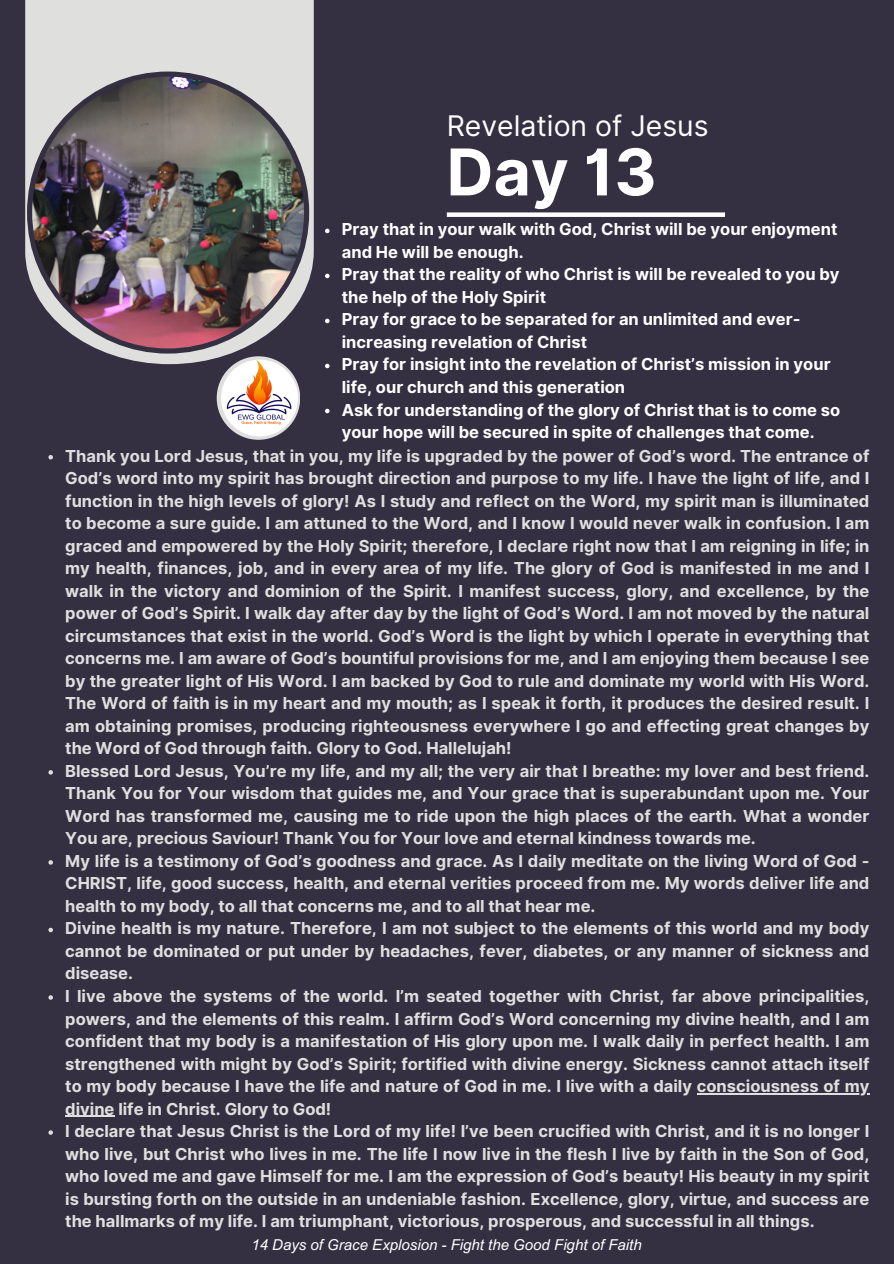
<style>
.page{position:relative;width:894px;height:1264px;background:#fff}
.page>*{position:absolute;margin:0;border:0;box-sizing:border-box;transform-origin:0 0}
.t1{font:700 64.5px "Inter";color:#fff}
.t2{font:28.35px "Inter";color:#fff}
.t3{font:700 16.5px/22.5px "Inter";color:#dfdfde;text-align:justify}
.t4{font:700 16.5px/22.5px "Inter";color:#fff}
.t5{font:italic 15px "Arial MT Pro";color:#fff}
</style>
<div class="page">
<div style="left:0;top:0;width:893px;height:1263px;background:#352f42"></div>
<svg style="left:25px;top:0;width:289px;height:364px;background:#cccccd"></svg>
<div style="left:446px;top:212px;width:278px;height:5px;background:#fff"></div>
<img style="left:27px;top:71px;width:282px;height:282px">
<svg style="left:48px;top:455px;width:5px;height:4px"></svg>
<svg style="left:48px;top:770px;width:5px;height:4px"></svg>
<svg style="left:48px;top:860px;width:5px;height:4px"></svg>
<svg style="left:48px;top:927px;width:5px;height:5px"></svg>
<svg style="left:48px;top:995px;width:5px;height:4px"></svg>
<hr style="left:696px;top:1093px;width:173px;height:1px;background:#dfdfde">
<hr style="left:65px;top:1115px;width:49px;height:1px;background:#dfdfde">
<svg style="left:48px;top:1130px;width:5px;height:4px"></svg>
<svg style="left:217px;top:356px;width:83px;height:84px"></svg>
<img style="left:221px;top:359px;width:77px;height:77px;border-radius:50%">
<svg style="left:325px;top:229px;width:4px;height:4px"></svg>
<svg style="left:325px;top:274px;width:4px;height:4px"></svg>
<svg style="left:325px;top:319px;width:4px;height:4px"></svg>
<svg style="left:325px;top:364px;width:4px;height:4px"></svg>
<svg style="left:325px;top:409px;width:4px;height:4px"></svg>
<p class="t2" style="left:446px;top:109px;width:263px">Revelation of Jesus</p>
<p class="t1" style="left:446px;top:133px;width:211px">Day 13</p>
<p class="t4" style="left:342px;top:218px;width:497px">Pray that in your walk with God, Christ will be your enjoyment and He will be enough.</p>
<p class="t4" style="left:342px;top:263px;width:499px">Pray that the reality of who Christ is will be revealed to you by the help of the Holy Spirit</p>
<p class="t4" style="left:342px;top:308px;width:460px">Pray for grace to be separated for an unlimited and ever&shy;increasing revelation of Christ</p>
<p class="t4" style="left:342px;top:353px;width:490px">Pray for insight into the revelation of Christ’s mission in your life, our church and this generation</p>
<p class="t4" style="left:342px;top:398px;width:500px">Ask for understanding of the glory of Christ that is to come so your hope will be secured in spite of challenges that come.</p>
<p class="t3" style="left:65px;top:444px;width:805px">Thank you Lord Jesus, that in you, my life is upgraded by the power of God’s word. The entrance of God’s word into my spirit has brought direction and purpose to my life. I have the light of life, and I function in the high levels of glory! As I study and reflect on the Word, my spirit man is illuminated to become a sure guide. I am attuned to the Word, and I know I would never walk in confusion. I am graced and empowered by the Holy Spirit; therefore, I declare right now that I am reigning in life; in my health, finances, job, and in every area of my life. The glory of God is manifested in me and I walk in the victory and dominion of the Spirit. I manifest success, glory, and excellence, by the power of God’s Spirit. I walk day after day by the light of God’s Word. I am not moved by the natural circumstances that exist in the world. God’s Word is the light by which I operate in everything that concerns me. I am aware of God’s bountiful provisions for me, and I am enjoying them because I see by the greater light of His Word. I am backed by God to rule and dominate my world with His Word.<br>The Word of faith is in my heart and my mouth; as I speak it forth, it produces the desired result. I am obtaining promises, producing righteousness everywhere I go and effecting great changes by the Word of God through faith. Glory to God. Hallelujah!</p>
<h2 class="t3" style="left:65px;top:759px;width:805px">Blessed Lord Jesus, You’re my life, and my all; the very air that I breathe: my lover and best friend.<br>Thank You for Your wisdom that guides me, and Your grace that is superabundant upon me. Your Word has transformed me, causing me to ride upon the high places of the earth. What a wonder You are, precious Saviour! Thank You for Your love and eternal kindness towards me.</h2>
<h1 class="t3" style="left:65px;top:849px;width:805px">My life is a testimony of God’s goodness and grace. As I daily meditate on the living Word of God - CHRIST, life, good success, health, and eternal verities proceed from me. My words deliver life and health to my body, to all that concerns me, and to all that hear me.</h1>
<p class="t3" style="left:65px;top:917px;width:805px">Divine health is my nature. Therefore, I am not subject to the elements of this world and my body cannot be dominated or put under by headaches, fever, diabetes, or any manner of sickness and disease.</p>
<p class="t3" style="left:65px;top:984px;width:805px">I live above the systems of the world. I’m seated together with Christ, far above principalities, powers, and the elements of this realm. I affirm God’s Word concerning my divine health, and I am confident that my body is a manifestation of His glory upon me. I walk daily in perfect health. I am strengthened with might by God’s Spirit; fortified with divine energy. Sickness cannot attach itself to my body because I have the life and nature of God in me. I live with a daily consciousness of my</p>
<p class="t3" style="left:65px;top:1097px;width:805px;text-align:left">divine life in Christ. Glory to God!<br>I declare that Jesus Christ is the Lord of my life! I’ve been crucified with Christ, and it is no longer I who live, but Christ who lives in me. The life I now live in the flesh I live by faith in the Son of God, who loved me and gave Himself for me. I am the expression of God’s beauty! His beauty in my spirit is bursting forth on the outside in an undeniable fashion. Excellence, glory, virtue, and success are the hallmarks of my life. I am triumphant, victorious, prosperous, and successful in all things.</p>
<p class="t5" style="left:251px;top:1238px;width:392px">14 Days of Grace Explosion - Fight the Good Fight of Faith</p>
</div>
